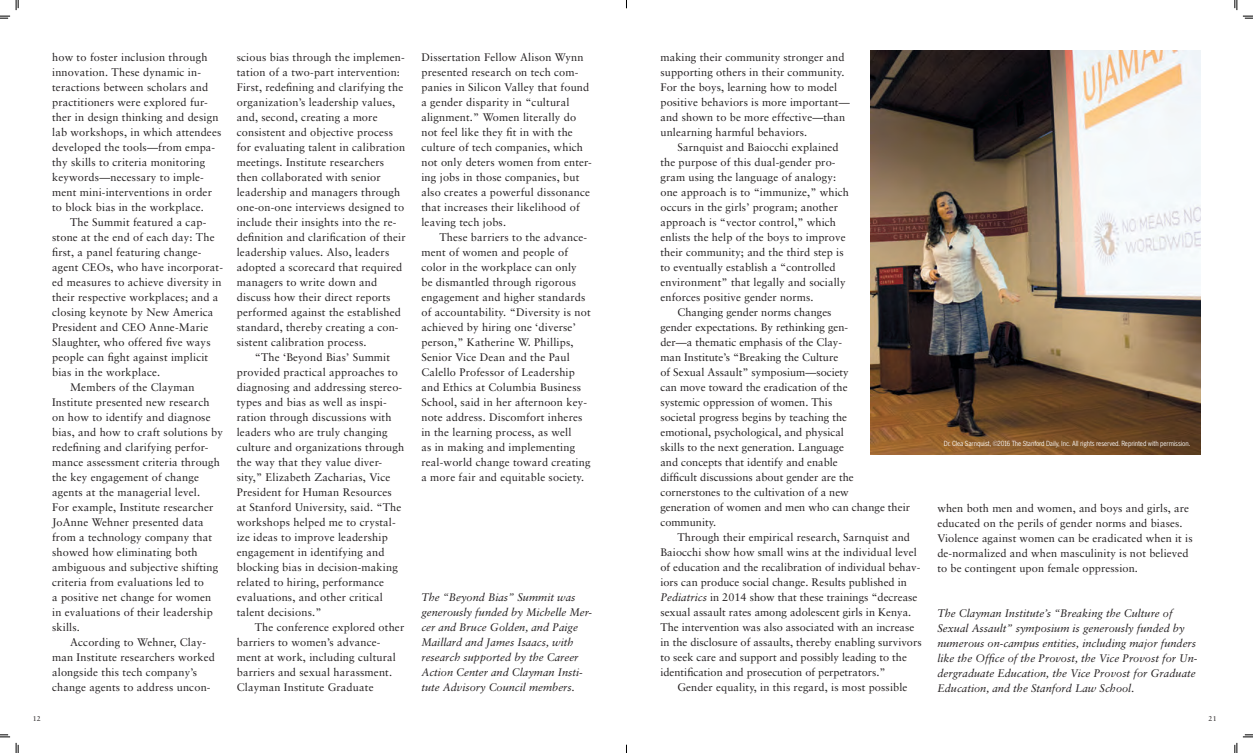
<style>
.page{position:relative;width:1253px;height:753px;background:#fff}
.page>*{position:absolute;margin:0;border:0;box-sizing:border-box;transform-origin:0 0}
.t1{font:11px/15px "Sabon";letter-spacing:.015em;color:#231f20}
.t2{font:italic 11px/15px "Sabon";color:#231f20}
.t3{font:7px "Benton Gothic Cond";letter-spacing:-.01em;color:#fff}
.t4{font:7px "Sabon";color:#231f20}
.s1{font-style:italic}
</style>
<div class="page">
<img style="left:870px;top:51px;width:330px;height:403px">
<svg style="left:0;top:734px;width:19px;height:18px"></svg>
<svg style="left:0;top:0;width:19px;height:19px"></svg>
<svg style="left:1234px;top:734px;width:18px;height:18px"></svg>
<svg style="left:1234px;top:0;width:18px;height:19px"></svg>
<p class="t4" style="left:33px;top:713px;width:10px">12</p>
<p class="t1" style="left:52px;top:49px;width:171px">how to foster inclusion through innovation. These dynamic in&shy;teractions between scholars and practitioners were explored fur&shy;ther in design thinking and design lab workshops, in which attendees developed the tools—from empa&shy;thy skills to criteria monitoring keywords—necessary to imple&shy;ment mini-interventions in order to block bias in the workplace.</p>
<p class="t1" style="left:70px;top:214px;width:138px">The Summit featured a cap-</p>
<p class="t1" style="left:52px;top:229px;width:164px">stone at the end of each day: The</p>
<p class="t1" style="left:52px;top:244px;width:151px">first, a panel featuring change-</p>
<p class="t1" style="left:52px;top:259px;width:172px">agent CEOs, who have incorporat-</p>
<p class="t1" style="left:52px;top:274px;width:171px">ed measures to achieve diversity in</p>
<p class="t1" style="left:52px;top:289px;width:168px">their respective workplaces; and a</p>
<p class="t1" style="left:52px;top:304px;width:163px">closing keynote by New America</p>
<p class="t1" style="left:52px;top:319px;width:158px">President and CEO Anne-Marie</p>
<p class="t1" style="left:52px;top:334px;width:160px">Slaughter, who offered five ways</p>
<p class="t1" style="left:52px;top:349px;width:158px">people can fight against implicit</p>
<p class="t1" style="left:52px;top:364px;width:109px">bias in the workplace.</p>
<p class="t1" style="left:70px;top:379px;width:126px">Members of the Clayman</p>
<p class="t1" style="left:52px;top:394px;width:159px">Institute presented new research</p>
<p class="t1" style="left:52px;top:409px;width:160px">on how to identify and diagnose</p>
<p class="t1" style="left:52px;top:424px;width:172px">bias, and how to craft solutions by</p>
<p class="t1" style="left:52px;top:439px;width:158px">redefining and clarifying perfor-</p>
<p class="t1" style="left:52px;top:454px;width:169px">mance assessment criteria through</p>
<p class="t1" style="left:52px;top:469px;width:148px">the key engagement of change</p>
<p class="t1" style="left:52px;top:484px;width:149px">agents at the managerial level.</p>
<p class="t1" style="left:52px;top:499px;width:163px">For example, Institute researcher</p>
<p class="t1" style="left:52px;top:514px;width:153px">JoAnne Wehner presented data</p>
<p class="t1" style="left:52px;top:529px;width:162px">from a technology company that</p>
<p class="t1" style="left:52px;top:544px;width:147px">showed how eliminating both</p>
<p class="t1" style="left:52px;top:559px;width:168px">ambiguous and subjective shifting</p>
<p class="t1" style="left:52px;top:574px;width:153px">criteria from evaluations led to</p>
<p class="t1" style="left:52px;top:589px;width:160px">a positive net change for women</p>
<p class="t1" style="left:52px;top:604px;width:162px">in evaluations of their leadership</p>
<p class="t1" style="left:52px;top:619px;width:29px">skills.</p>
<p class="t1" style="left:70px;top:634px;width:137px">According to Wehner, Clay-</p>
<p class="t1" style="left:52px;top:649px;width:164px">man Institute researchers worked</p>
<p class="t1" style="left:52px;top:664px;width:146px">alongside this tech company’s</p>
<p class="t1" style="left:52px;top:679px;width:160px">change agents to address uncon-</p>
<p class="t1" style="left:237px;top:49px;width:170px">scious bias through the implemen&shy;tation of a two-part intervention:<br>First, redefining and clarifying the organization’s leadership values, and, second, creating a more consistent and objective process for evaluating talent in calibration meetings. Institute researchers then collaborated with senior leadership and managers through one-on-one interviews designed to include their insights into the re&shy;definition and clarification of their leadership values. Also, leaders adopted a scorecard that required managers to write down and discuss how their direct reports performed against the established standard, thereby creating a con&shy;sistent calibration process.</p>
<p class="t1" style="left:237px;top:349px;width:169px;text-indent:18px">“The ‘Beyond Bias’ Summit provided practical approaches to diagnosing and addressing stereo&shy;types and bias as well as inspi&shy;ration through discussions with leaders who are truly changing culture and organizations through the way that they value diver&shy;sity,” Elizabeth Zacharias, Vice<br>President for Human Resources<br>at Stanford University, said. “The workshops helped me to crystal&shy;ize ideas to improve leadership engagement in identifying and blocking bias in decision-making related to hiring, performance evaluations, and other critical talent decisions.”</p>
<p class="t1" style="left:237px;top:619px;width:169px;text-indent:18px">The conference explored other barriers to women’s advance&shy;ment at work, including cultural barriers and sexual harassment.<br>Clayman Institute Graduate</p>
<p class="t1" style="left:421px;top:49px;width:172px">Dissertation Fellow Alison Wynn presented research on tech com&shy;panies in Silicon Valley that found a gender disparity in “cultural alignment.” Women literally do not feel like they fit in with the culture of tech companies, which not only deters women from enter&shy;ing jobs in those companies, but also creates a powerful dissonance that increases their likelihood of leaving tech jobs.</p>
<p class="t1" style="left:421px;top:229px;width:171px;text-indent:18px">These barriers to the advance&shy;ment of women and people of color in the workplace can only be dismantled through rigorous engagement and higher standards of accountability. “Diversity is not achieved by hiring one ‘diverse’ person,” Katherine W. Phillips,<br>Senior Vice Dean and the Paul<br>Calello Professor of Leadership and Ethics at Columbia Business<br>School, said in her afternoon key&shy;note address. Discomfort inheres in the learning process, as well<br>as in making and implementing real-world change toward creating a more fair and equitable society.</p>
<p class="t2" style="left:421px;top:589px;width:172px">The “Beyond Bias” Summit was generously funded by Michelle Mer&shy;cer and Bruce Golden, and Paige<br>Maillard and James Isaacs, with research supported by the Career<br>Action Center and Clayman Insti&shy;tute Advisory Council members.</p>
<p class="t1" style="left:660px;top:49px;width:191px">making their community stronger and supporting others in their community.<br>For the boys, learning how to model positive behaviors is more important— and shown to be more effective—than unlearning harmful behaviors.</p>
<p class="t1" style="left:677px;top:139px;width:163px">Sarnquist and Baiocchi explained</p>
<p class="t1" style="left:660px;top:154px;width:177px">the purpose of this dual-gender pro-</p>
<p class="t1" style="left:660px;top:169px;width:177px">gram using the language of analogy:</p>
<p class="t1" style="left:660px;top:184px;width:190px">one approach is to “immunize,” which</p>
<p class="t1" style="left:660px;top:199px;width:179px">occurs in the girls’ program; another</p>
<p class="t1" style="left:660px;top:214px;width:177px">approach is “vector control,” which</p>
<p class="t1" style="left:660px;top:229px;width:187px">enlists the help of the boys to improve</p>
<p class="t1" style="left:660px;top:244px;width:185px">their community; and the third step is</p>
<p class="t1" style="left:660px;top:259px;width:177px">to eventually establish a “controlled</p>
<p class="t1" style="left:660px;top:274px;width:186px">environment” that legally and socially</p>
<p class="t1" style="left:660px;top:289px;width:155px">enforces positive gender norms.</p>
<p class="t1" style="left:677px;top:304px;width:156px">Changing gender norms changes</p>
<p class="t1" style="left:660px;top:319px;width:189px">gender expectations. By rethinking gen-</p>
<p class="t1" style="left:660px;top:334px;width:183px">der—a thematic emphasis of the Clay-</p>
<p class="t1" style="left:660px;top:349px;width:179px">man Institute’s “Breaking the Culture</p>
<p class="t1" style="left:660px;top:364px;width:190px">of Sexual Assault” symposium—society</p>
<p class="t1" style="left:660px;top:379px;width:189px">can move toward the eradication of the</p>
<p class="t1" style="left:660px;top:394px;width:173px">systemic oppression of women. This</p>
<p class="t1" style="left:660px;top:409px;width:188px">societal progress begins by teaching the</p>
<p class="t1" style="left:660px;top:424px;width:185px">emotional, psychological, and physical</p>
<p class="t1" style="left:660px;top:439px;width:185px">skills to the next generation. Language</p>
<p class="t1" style="left:660px;top:454px;width:179px">and concepts that identify and enable</p>
<p class="t1" style="left:660px;top:469px;width:195px">difficult discussions about gender are the</p>
<p class="t1" style="left:660px;top:484px;width:190px">cornerstones to the cultivation of a new</p>
<p class="t1" style="left:660px;top:499px;width:251px">generation of women and men who can change their</p>
<p class="t1" style="left:660px;top:514px;width:57px">community.</p>
<p class="t1" style="left:677px;top:529px;width:234px">Through their empirical research, Sarnquist and</p>
<p class="t1" style="left:660px;top:544px;width:258px">Baiocchi show how small wins at the individual level</p>
<p class="t1" style="left:660px;top:559px;width:261px">of education and the recalibration of individual behav-</p>
<p class="t1" style="left:660px;top:574px;width:248px">iors can produce social change. Results published in</p>
<p class="t1" style="left:660px;top:589px;width:258px"><span class="s1">Pediatrics</span> in 2014 show that these trainings “decrease</p>
<p class="t1" style="left:660px;top:604px;width:252px">sexual assault rates among adolescent girls in Kenya.</p>
<p class="t1" style="left:660px;top:619px;width:255px">The intervention was also associated with an increase</p>
<p class="t1" style="left:660px;top:634px;width:263px">in the disclosure of assaults, thereby enabling survivors</p>
<p class="t1" style="left:660px;top:649px;width:248px">to seek care and support and possibly leading to the</p>
<p class="t1" style="left:660px;top:664px;width:226px">identification and prosecution of perpetrators.”</p>
<p class="t1" style="left:677px;top:679px;width:231px">Gender equality, in this regard, is most possible</p>
<p class="t3" style="left:943px;top:439px;width:248px">Dr. Clea Sarnquist, ©2016 The Stanford Daily, Inc. All rights reserved. Reprinted with permission.</p>
<p class="t1" style="left:937px;top:500px;width:257px">when both men and women, and boys and girls, are educated on the perils of gender norms and biases.<br>Violence against women can be eradicated when it is de-normalized and when masculinity is not believed to be contingent upon female oppression.</p>
<p class="t2" style="left:937px;top:605px;width:261px">The Clayman Institute’s “Breaking the Culture of Sexual Assault” symposium is generously funded by numerous on-campus entities, including major funders like the Office of the Provost, the Vice Provost for Un&shy;dergraduate Education, the Vice Provost for Graduate Education, and the Stanford Law School.</p>
<p class="t4" style="left:1208px;top:713px;width:10px">21</p>
</div>
